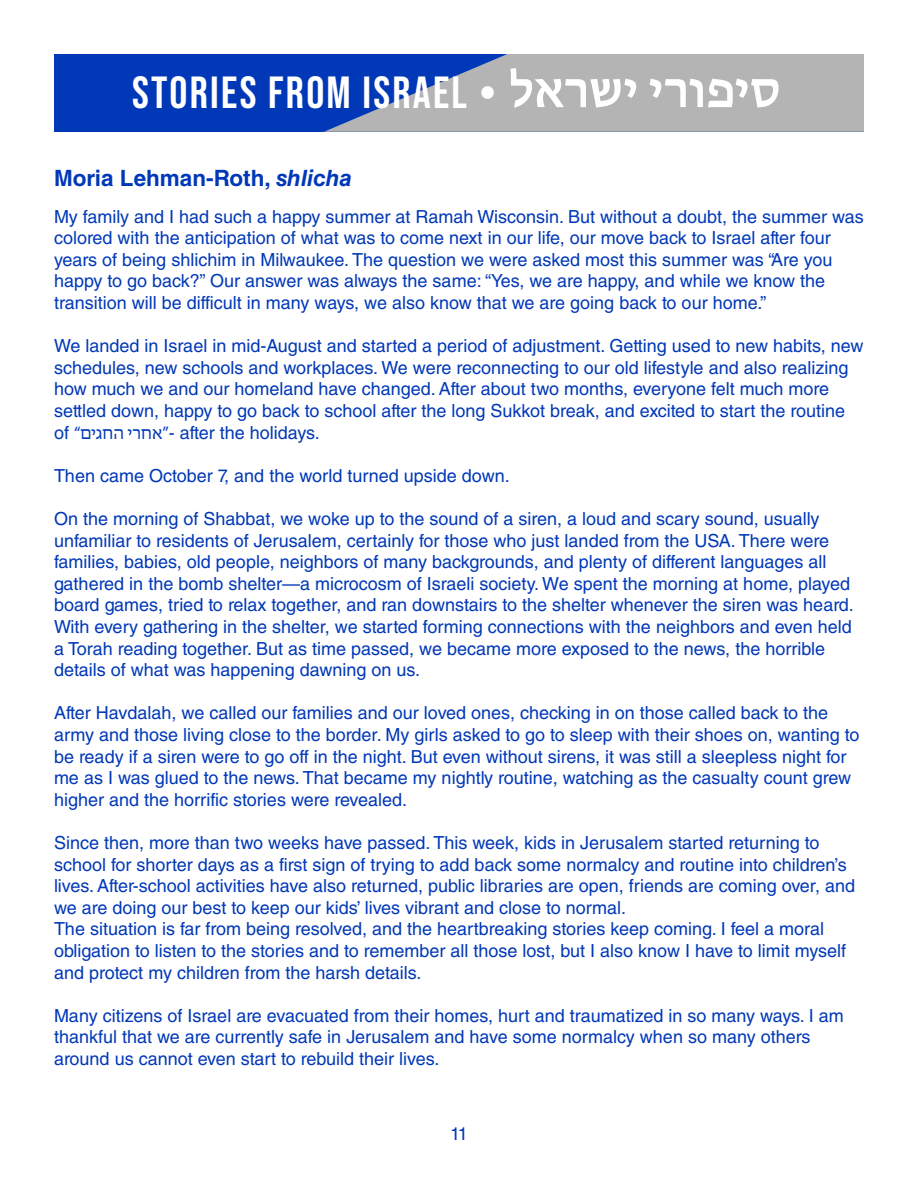
<style>
.page{position:relative;width:918px;height:1188px;background:#fff}
.page>*{position:absolute;margin:0;border:0;box-sizing:border-box;transform-origin:0 0}
.t1{font:600 51px "Myriad Hebrew";color:#fff}
.t2{font:45px "Bebas Neue";letter-spacing:.05em;color:#fff}
.t3{font:700 22.5px "Helvetica LT Std";color:#0038b8}
.t4{font:18px/21.6px "Helvetica LT Std";color:#0038b8}
.t5{font:18px "Myriad Hebrew";color:#0038b8}
.s1{font-weight:700}
.s2{font-style:italic}
.s3{font-family:"Myriad Hebrew"}
</style>
<div class="page">
<div style="left:54px;top:54px;width:810px;height:78px;background:#0038b8"></div>
<svg style="left:324px;top:54px;width:540px;height:78px"></svg>
<p class="t2" style="left:132px;top:67px;width:366px">STORIES FROM ISRAEL <span class="s1">•</span></p>
<p class="t1" style="left:510px;top:62px;width:273px">שראל י סיפורי</p>
<p class="t3" style="left:54px;top:165px;width:300px">Moria Lehman-Roth, <span class="s2">shlicha</span></p>
<p class="t4" style="left:54px;top:206px;width:811px">My family and I had such a happy summer at Ramah Wisconsin. But without a doubt, the summer was colored with the anticipation of what was to come next in our life, our move back to Israel after four years of being shlichim in Milwaukee. The question we were asked most this summer was “Are you happy to go back?” Our answer was always the same: “Yes, we are happy, and while we know the transition will be difficult in many ways, we also know that we are going back to our home.”</p>
<p class="t4" style="left:54px;top:335px;width:811px">We landed in Israel in mid-August and started a period of adjustment. Getting used to new habits, new schedules, new schools and workplaces. We were reconnecting to our old lifestyle and also realizing how much we and our homeland have changed. After about two months, everyone felt much more settled down, happy to go back to school after the long Sukkot break, and excited to start the routine of <span class="s3">“ החגי</span></p>
<p class="t5" style="left:80px;top:423px;width:13px">ם</p>
<p class="t5" style="left:128px;top:423px;width:16px">א ח רי</p>
<p class="t4" style="left:163px;top:422px;width:159px"><span class="s3">“</span>- after the holidays.</p>
<p class="t4" style="left:54px;top:465px;width:457px">Then came October 7, and the world turned upside down.</p>
<p class="t4" style="left:54px;top:508px;width:801px">On the morning of Shabbat, we woke up to the sound of a siren, a loud and scary sound, usually unfamiliar to residents of Jerusalem, certainly for those who just landed from the USA. There were families, babies, old people, neighbors of many backgrounds, and plenty of different languages all gathered in the bomb shelter—a microcosm of Israeli society. We spent the morning at home, played board games, tried to relax together, and ran downstairs to the shelter whenever the siren was heard.<br>With every gathering in the shelter, we started forming connections with the neighbors and even held a Torah reading together. But as time passed, we became more exposed to the news, the horrible details of what was happening dawning on us.</p>
<p class="t4" style="left:54px;top:702px;width:807px">After Havdalah, we called our families and our loved ones, checking in on those called back to the army and those living close to the border. My girls asked to go to sleep with their shoes on, wanting to be ready if a siren were to go off in the night. But even without sirens, it was still a sleepless night for me as I was glued to the news. That became my nightly routine, watching as the casualty count grew higher and the horrific stories were revealed.</p>
<p class="t4" style="left:54px;top:832px;width:803px">Since then, more than two weeks have passed. This week, kids in Jerusalem started returning to school for shorter days as a first sign of trying to add back some normalcy and routine into children’s lives. After-school activities have also returned, public libraries are open, friends are coming over, and we are doing our best to keep our kids’ lives vibrant and close to normal.</p>
<p class="t4" style="left:54px;top:918px;width:794px">The situation is far from being resolved, and the heartbreaking stories keep coming. I feel a moral obligation to listen to the stories and to remember all those lost, but I also know I have to limit myself and protect my children from the harsh details.</p>
<p class="t4" style="left:54px;top:1005px;width:791px">Many citizens of Israel are evacuated from their homes, hurt and traumatized in so many ways. I am thankful that we are currently safe in Jerusalem and have some normalcy when so many others around us cannot even start to rebuild their lives.</p>
<p class="t4" style="left:450px;top:1123px;width:19px">11</p>
</div>
